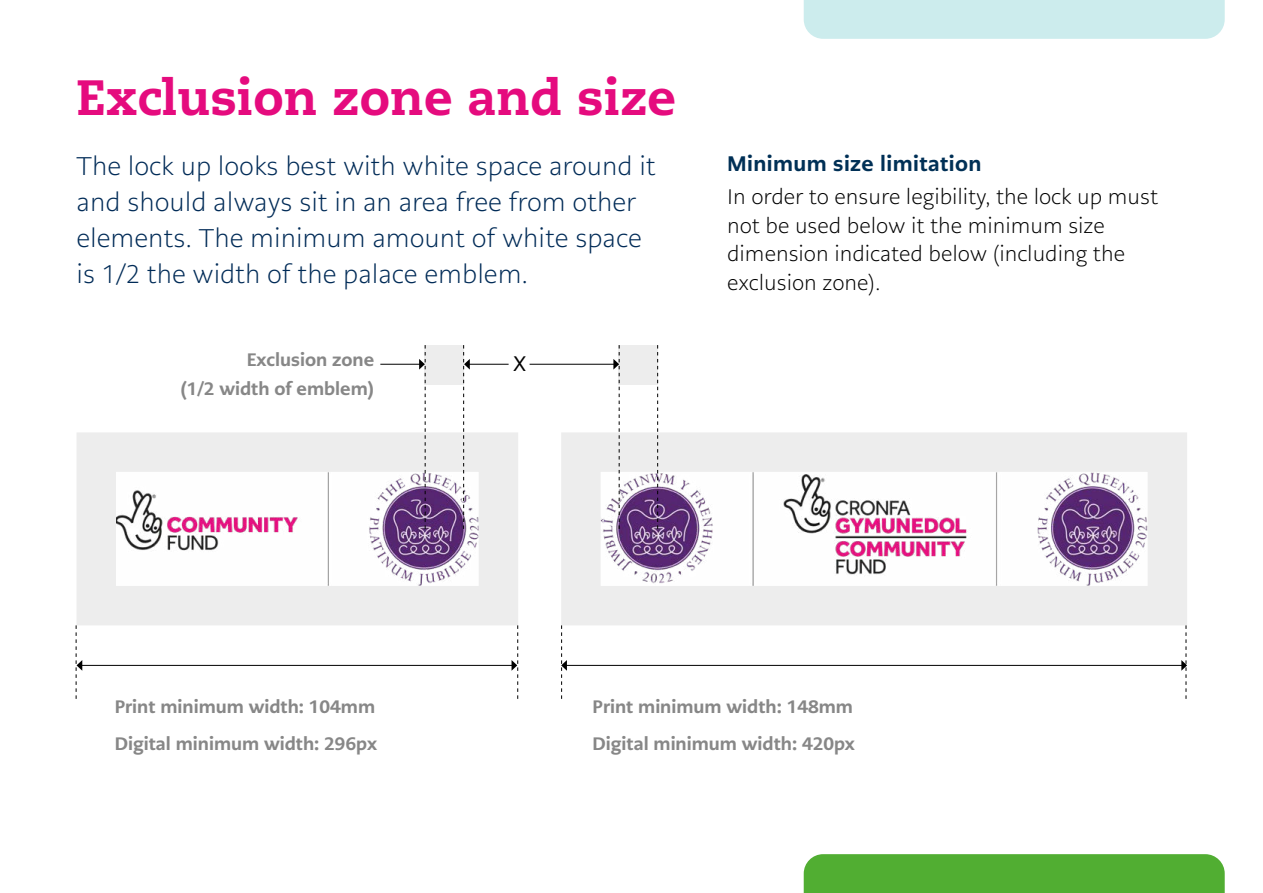
<style>
.page{position:relative;width:1263px;height:893px;background:#fff}
.page>*{position:absolute;margin:0;border:0;box-sizing:border-box;transform-origin:0 0}
.H2__Heading{font:800 49.5px "Caecilia LT Pro 85";color:#e50b7e}
.P__Intro_Big{font:300 25.5px/36px "PMN Caecilia Sans Text";color:#002b57}
.P__Intro{font:300 21px/28.5px "PMN Caecilia Sans Text";color:#000}
.H3__Content_Heading{font:800 21px "PMN Caecilia Sans Text";letter-spacing:.02em;color:#003056}
.t1{font:21px "PMN Caecilia Sans Text";color:#000}
.P__It_Captino{font:800 18px/28.5px "PMN Caecilia Sans Text";color:#878787;text-align:right}
</style>
<div class="page">
<img style="left:117px;top:472px;width:361px;height:113px">
<div style="left:77px;top:432px;width:441px;height:193px;border:39px solid #ededed"></div>
<img style="left:601px;top:472px;width:546px;height:113px">
<div style="left:561px;top:432px;width:626px;height:193px;border:39px solid #ededed"></div>
<div style="left:425px;top:345px;width:39px;height:39px;background:#ededed"></div>
<div style="left:619px;top:345px;width:39px;height:39px;background:#ededed"></div>
<svg style="left:657px;top:345px;width:1px;height:184px"></svg>
<hr style="left:380px;top:364px;width:40px;height:1px;background:#000">
<svg style="left:419px;top:345px;width:7px;height:184px"></svg>
<hr style="left:529px;top:364px;width:85px;height:1px;background:#000">
<svg style="left:613px;top:345px;width:7px;height:184px"></svg>
<hr style="left:469px;top:364px;width:40px;height:1px;background:#000">
<svg style="left:463px;top:345px;width:7px;height:184px"></svg>
<hr style="left:81px;top:665px;width:431px;height:1px;background:#000">
<svg style="left:511px;top:625px;width:7px;height:74px"></svg>
<svg style="left:76px;top:625px;width:6px;height:74px"></svg>
<hr style="left:566px;top:665px;width:616px;height:1px;background:#000">
<svg style="left:1181px;top:625px;width:6px;height:74px"></svg>
<svg style="left:561px;top:625px;width:6px;height:74px"></svg>
<div style="left:804px;top:854px;width:421px;height:39px;background:#51ae32"></div>
<div style="left:804px;top:0;width:421px;height:39px;background:#cceced"></div>
<h2 class="H2__Heading" style="left:77px;top:63px;width:601px">Exclusion zone and size</h2>
<p class="P__Intro_Big" style="left:77px;top:148px;width:581px">The lock up looks best with white space around it and should always sit in an area free from other elements. The minimum amount of white space is 1/2 the width of the palace emblem.</p>
<h3 class="H3__Content_Heading" style="left:727px;top:150px;width:256px">Minimum size limitation</h3>
<p class="P__Intro" style="left:727px;top:183px;width:432px">In order to ensure legibility, the lock up must not be used below it the minimum size dimension indicated below (including the exclusion zone).</p>
<p class="P__It_Captino" style="left:180px;top:346px;width:195px">Exclusion zone<br>(1/2 width of emblem)</p>
<p class="P__It_Captino" style="left:115px;top:692px;width:262px">Print minimum width: 104mm</p>
<p class="P__It_Captino" style="left:115px;top:729px;width:264px">Digital minimum width: 296px</p>
<p class="t1" style="left:513px;top:351px;width:15px">X</p>
<p class="P__It_Captino" style="left:593px;top:692px;width:262px">Print minimum width: 148mm</p>
<p class="P__It_Captino" style="left:593px;top:729px;width:264px">Digital minimum width: 420px</p>
</div>
